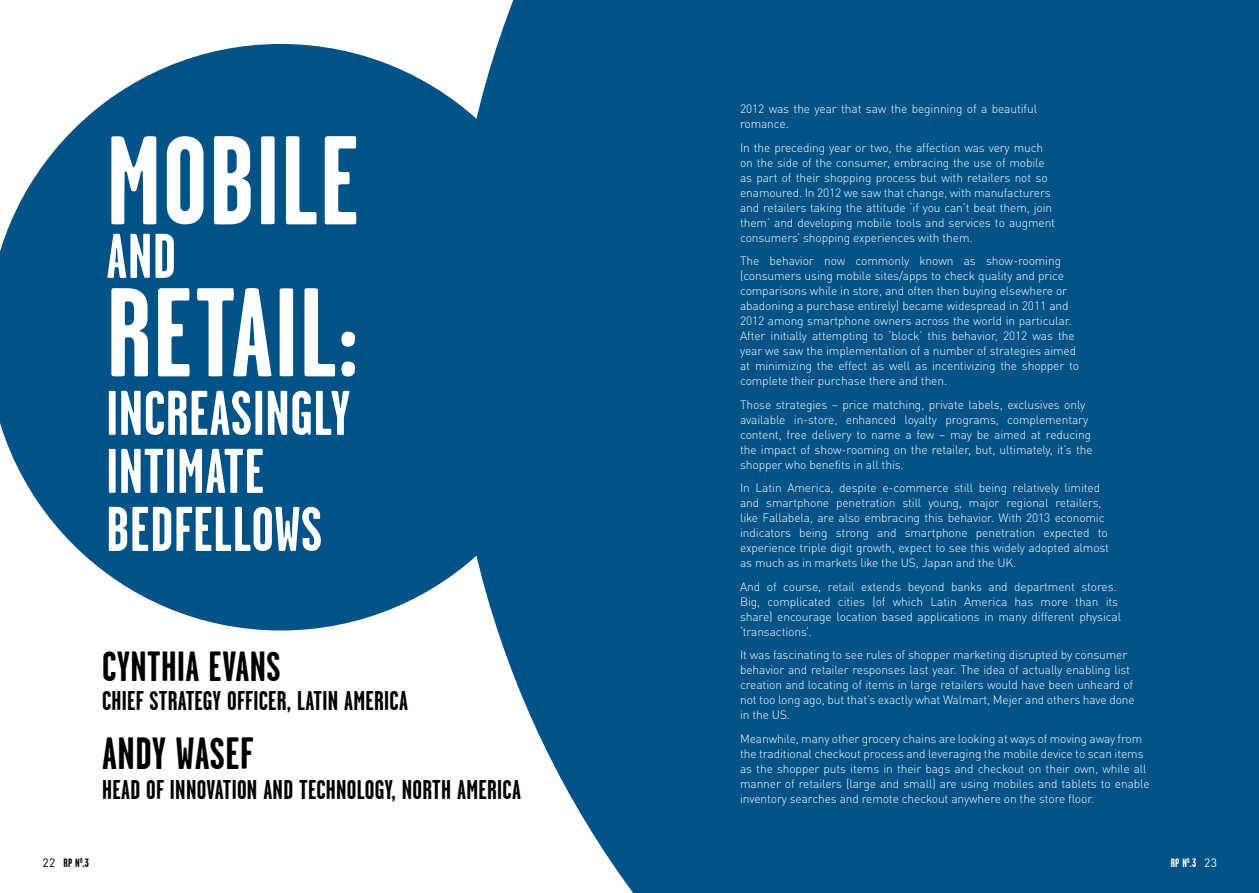
<style>
.page{position:relative;width:1259px;height:893px;background:#fff}
.page>*{position:absolute;margin:0;border:0;box-sizing:border-box;transform-origin:0 0}
.t1{font:700 126px "Garage Gothic";letter-spacing:.01em;color:#fff}
.t2{font:700 63px/58.1px "Garage Gothic";letter-spacing:.01em;color:#fff}
.t3{font:700 45px "Garage Gothic";color:#000}
.t4{font:700 42px "Garage Gothic";letter-spacing:.01em;color:#000}
.t5{font:700 27px "Garage Gothic";letter-spacing:.01em;color:#000}
.t6{font:300 12px/15px "DIN Pro";letter-spacing:-.01em;color:#fff}
.t7{font:700 12px "Garage Gothic";color:#000}
.t8{font:700 12px "Garage Gothic";color:#fff}
.s1{font-family:"DIN Pro";font-weight:400}
</style>
<div class="page">
<svg style="left:0;top:44px;width:451px;height:586px;background:#246b98"></svg>
<div style="left:451px;top:0;width:808px;height:893px;background:#005287"></div>
<h1 class="t1" style="left:106px;top:113px;width:254px">MOBILE</h1>
<h2 class="t2" style="left:106px;top:227px;width:71px">AND</h2>
<h1 class="t1" style="left:106px;top:265px;width:254px">RETAIL:</h1>
<h2 class="t2" style="left:106px;top:384px;width:245px">INCREASINGLY<br>INTIMATE<br>BEDFELLOWS</h2>
<h3 class="t4" style="left:102px;top:644px;width:163px">CYNTHIA EVANS</h3>
<h3 class="t5" style="left:102px;top:686px;width:307px">CHIEF STRATEGY OFFICER, LATIN AMERICA</h3>
<h3 class="t3" style="left:102px;top:729px;width:153px">AN DY WASEF</h3>
<h3 class="t5" style="left:102px;top:775px;width:420px">HEAD OF INNOVATION AND TECHNOLOGY, NORTH AMERICA</h3>
<p class="t7" style="left:43px;top:856px;width:48px"><span class="s1">22</span> RP N<sup>O</sup>.3</p>
<p class="t6" style="left:740px;top:100px;width:298px">2012 was the year that saw the beginning of a beautiful romance.</p>
<p class="t6" style="left:740px;top:139px;width:317px">In the preceding year or two, the affection was very much on the side of the consumer, embracing the use of mobile as part of their shopping process but with retailers not so enamoured. In 2012 we saw that change, with manufacturers and retailers taking the attitude ‘if you can’t beat them, join them’ and developing mobile tools and services to augment consumers’ shopping experiences with them.</p>
<p class="t6" style="left:740px;top:252px;width:341px">The behavior now commonly known as show-rooming (consumers using mobile sites/apps to check quality and price comparisons while in store, and often then buying elsewhere or abadoning a purchase entirely) became widespread in 2011 and 2012 among smartphone owners across the world in particular.<br>After initially attempting to ‘block’ this behavior, 2012 was the year we saw the implementation of a number of strategies aimed at minimizing the effect as well as incentivizing the shopper to complete their purchase there and then.</p>
<p class="t6" style="left:740px;top:396px;width:354px">Those strategies – price matching, private labels, exclusives only available in-store, enhanced loyalty programs, complementary content, free delivery to name a few – may be aimed at reducing the impact of show-rooming on the retailer, but, ultimately, it’s the shopper who benefits in all this.</p>
<p class="t6" style="left:740px;top:479px;width:370px">In Latin America, despite e-commerce still being relatively limited and smartphone penetration still young, major regional retailers, like Fallabela, are also embracing this behavior. With 2013 economic indicators being strong and smartphone penetration expected to experience triple digit growth, expect to see this widely adopted almost as much as in markets like the US, Japan and the UK.</p>
<p class="t6" style="left:740px;top:578px;width:382px">And of course, retail extends beyond banks and department stores.<br>Big, complicated cities (of which Latin America has more than its share) encourage location based applications in many different physical ‘transactions’.</p>
<p class="t6" style="left:740px;top:647px;width:396px">It was fascinating to see rules of shopper marketing disrupted by consumer behavior and retailer responses last year. The idea of actually enabling list creation and locating of items in large retailers would have been unheard of not too long ago, but that’s exactly what Walmart, Mejer and others have done in the US.</p>
<p class="t6" style="left:740px;top:730px;width:411px">Meanwhile, many other grocery chains are looking at ways of moving away from the traditional checkout process and leveraging the mobile device to scan items as the shopper puts items in their bags and checkout on their own, while all manner of retailers (large and small) are using mobiles and tablets to enable inventory searches and remote checkout anywhere on the store floor.</p>
<p class="t8" style="left:1170px;top:856px;width:48px">RP N<sup>O</sup>.3 <span class="s1">23</span></p>
</div>
